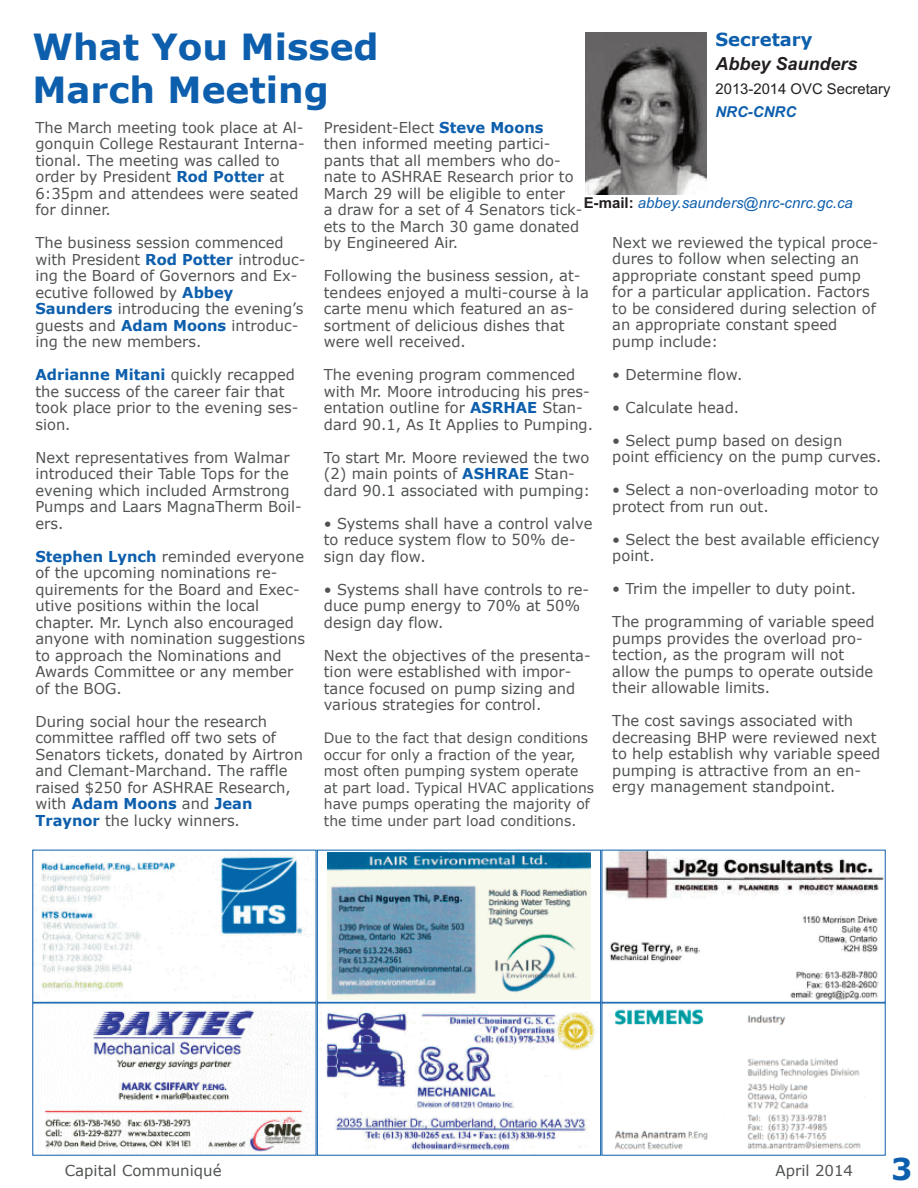
<style>
.page{position:relative;width:918px;height:1188px;background:#fff}
.page>*{position:absolute;margin:0;border:0;box-sizing:border-box;transform-origin:0 0}
.t1{font:700 36px/43.2px "Verdana";color:#0d5fad}
.t2{font:700 30px "Verdana";color:#0d5fad}
.t3{font:italic 700 18px "Arial";color:#231f20}
.t4{font:700 18px "Verdana";color:#0d5fad}
.t5{font:15px/16.5px "Verdana";color:#505450}
.t6{font:italic 15px "Arial";color:#0d5fad}
.t7{font:italic 700 15px "Arial";color:#0d5fad}
.t8{font:14.85px "Arial";color:#231f20}
.t9{font:14.25px/16.5px "Verdana";color:#505450}
.s1{font-weight:700;color:#0d5fad}
.s2{font-weight:700;font-style:normal;color:#231f20}
</style>
<div class="page">
<img style="left:34px;top:852px;width:278px;height:144px">
<div style="left:32px;top:850px;width:284px;height:153px;border:1px solid #0d5fad"></div>
<img style="left:604px;top:852px;width:280px;height:148px">
<div style="left:602px;top:850px;width:284px;height:153px;border:1px solid #0d5fad"></div>
<img style="left:327px;top:853px;width:264px;height:147px">
<div style="left:317px;top:850px;width:284px;height:153px;border:1px solid #0d5fad"></div>
<svg style="left:706px;top:32px;width:1px;height:150px"></svg>
<img style="left:585px;top:32px;width:121px;height:162px">
<img style="left:319px;top:1005px;width:276px;height:146px">
<div style="left:317px;top:1003px;width:284px;height:153px;border:1px solid #0d5fad"></div>
<svg style="left:614px;top:1009px;width:251px;height:141px"></svg>
<svg style="left:44px;top:1009px;width:270px;height:145px"></svg>
<h1 class="t1" style="left:32px;top:24px;width:348px">What You Missed<br>March Meeting</h1>
<p class="t4" style="left:716px;top:28px;width:99px">Secretary</p>
<p class="t3" style="left:716px;top:53px;width:144px">Abbey Saunders</p>
<p class="t8" style="left:716px;top:80px;width:176px">2013-2014 OVC Secretary</p>
<p class="t7" style="left:716px;top:103px;width:82px">NRC-CNRC</p>
<p class="t5" style="left:35px;top:119px;width:271px">The March meeting took place at Al&shy;gonquin College Restaurant Interna&shy;tional. The meeting was called to order by President <span class="s1">Rod Potter</span> at<br>6:35pm and attendees were seated for dinner.</p>
<p class="t5" style="left:35px;top:234px;width:271px">The business session commenced with President <span class="s1">Rod Potter</span> introduc&shy;ing the Board of Governors and Ex&shy;ecutive followed by <span class="s1">Abbey<br>Saunders</span> introducing the evening’s guests and <span class="s1">Adam Moons</span> introduc&shy;ing the new members.</p>
<p class="t5" style="left:35px;top:366px;width:264px"><span class="s1">Adrianne Mitani</span> quickly recapped the success of the career fair that took place prior to the evening ses&shy;sion.</p>
<p class="t5" style="left:35px;top:449px;width:268px">Next representatives from Walmar introduced their Table Tops for the evening which included Armstrong<br>Pumps and Laars MagnaTherm Boil&shy;ers.</p>
<p class="t5" style="left:35px;top:548px;width:271px"><span class="s1">Stephen Lynch</span> reminded everyone of the upcoming nominations re&shy;quirements for the Board and Exec&shy;utive positions within the local chapter. Mr. Lynch also encouraged anyone with nomination suggestions to approach the Nominations and<br>Awards Committee or any member of the BOG.</p>
<p class="t5" style="left:35px;top:713px;width:269px">During social hour the research committee raffled off two sets of<br>Senators tickets, donated by Airtron and Clemant-Marchand. The raffle raised $250 for ASHRAE Research, with <span class="s1">Adam Moons</span> and <span class="s1">Jean<br>Traynor</span> the lucky winners.</p>
<p class="t5" style="left:324px;top:119px;width:260px">President-Elect <span class="s1">Steve Moons<br></span>then informed meeting partici&shy;pants that all members who do&shy;nate to ASHRAE Research prior to<br>March 29 will be eligible to enter<br>a draw for a set of 4 Senators tick&shy;ets to the March 30 game donated by Engineered Air.</p>
<p class="t5" style="left:324px;top:267px;width:267px">Following the business session, at&shy;tendees enjoyed a multi-course à la carte menu which featured an as&shy;sortment of delicious dishes that were well received.</p>
<p class="t5" style="left:324px;top:366px;width:271px">The evening program commenced with Mr. Moore introducing his pres&shy;entation outline for <span class="s1">ASRHAE</span> Stan&shy;dard 90.1, As It Applies to Pumping.</p>
<p class="t5" style="left:324px;top:449px;width:268px">To start Mr. Moore reviewed the two (2) main points of <span class="s1">ASHRAE</span> Stan&shy;dard 90.1 associated with pumping:</p>
<p class="t5" style="left:324px;top:515px;width:270px">• Systems shall have a control valve to reduce system flow to 50% de&shy;sign day flow.</p>
<p class="t5" style="left:324px;top:581px;width:267px">• Systems shall have controls to re&shy;duce pump energy to 70% at 50% design day flow.</p>
<p class="t5" style="left:324px;top:647px;width:268px">Next the objectives of the presenta&shy;tion were established with impor&shy;tance focused on pump sizing and various strategies for control.</p>
<p class="t9" style="left:324px;top:729px;width:272px">Due to the fact that design conditions occur for only a fraction of the year, most often pumping system operate at part load. Typical HVAC applications have pumps operating the majority of the time under part load conditions.</p>
<p class="t6" style="left:584px;top:194px;width:271px"><span class="s2">E-mail:</span> abbey.saunders@nrc-cnrc.gc.ca</p>
<p class="t5" style="left:612px;top:234px;width:268px">Next we reviewed the typical proce&shy;dures to follow when selecting an appropriate constant speed pump for a particular application. Factors to be considered during selection of an appropriate constant speed pump include:</p>
<p class="t5" style="left:612px;top:366px;width:132px">• Determine flow.</p>
<p class="t5" style="left:612px;top:399px;width:128px">• Calculate head.</p>
<p class="t5" style="left:612px;top:432px;width:271px">• Select pump based on design point efficiency on the pump curves.</p>
<p class="t5" style="left:612px;top:481px;width:268px">• Select a non-overloading motor to protect from run out.</p>
<p class="t5" style="left:612px;top:531px;width:269px">• Select the best available efficiency point.</p>
<p class="t5" style="left:612px;top:580px;width:246px">• Trim the impeller to duty point.</p>
<p class="t5" style="left:612px;top:613px;width:264px">The programming of variable speed pumps provides the overload pro&shy;tection, as the program will not allow the pumps to operate outside their allowable limits.</p>
<p class="t5" style="left:612px;top:712px;width:270px">The cost savings associated with decreasing BHP were reviewed next to help establish why variable speed pumping is attractive from an en&shy;ergy management standpoint.</p>
<p class="t5" style="left:65px;top:1162px;width:158px">Capital Communiqué</p>
<p class="t5" style="left:776px;top:1162px;width:79px">April 2014</p>
<h2 class="t2" style="left:891px;top:1150px;width:23px">3</h2>
</div>
